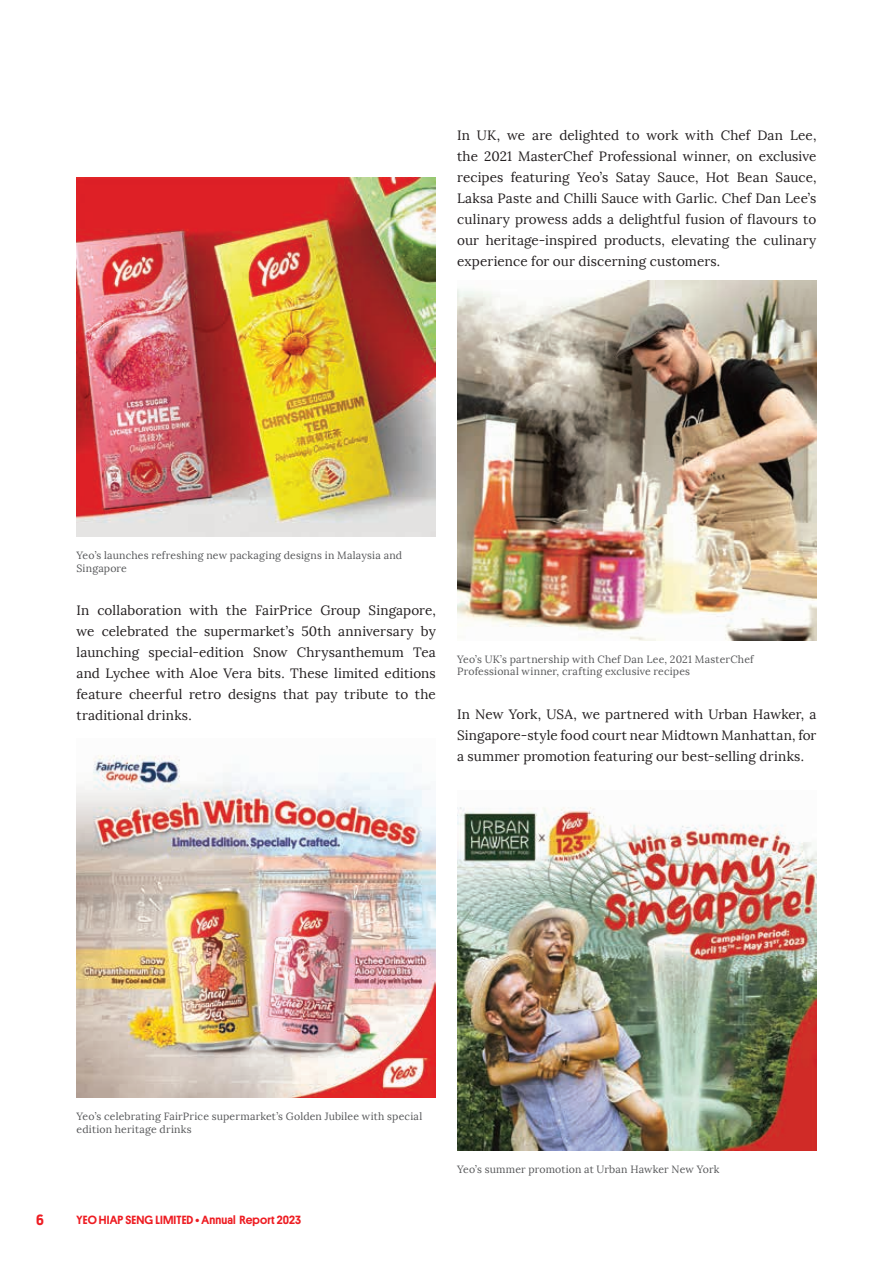
<style>
.page{position:relative;width:893px;height:1263px;background:#fff}
.page>*{position:absolute;margin:0;border:0;box-sizing:border-box;transform-origin:0 0}
.t1{font:500 15px "Platform";color:#ee1d23}
.t2{font:13.5px/21px "Lora";letter-spacing:.01em;color:#231f20;text-align:justify}
.t3{font:500 12px "Platform";letter-spacing:.01em;color:#ee1d23}
.t4{font:10.5px/12.6px "Lora";letter-spacing:.015em;color:#57585a}
</style>
<div class="page">
<img style="left:457px;top:281px;width:359px;height:359px">
<img style="left:77px;top:177px;width:359px;height:360px">
<img style="left:77px;top:755px;width:359px;height:343px">
<img style="left:457px;top:807px;width:359px;height:343px">
<p class="t2" style="left:457px;top:125px;width:361px">In UK, we are delighted to work with Chef Dan Lee, the 2021 MasterChef Professional winner, on exclusive recipes featuring Yeo’s Satay Sauce, Hot Bean Sauce, Laksa Paste and Chilli Sauce with Garlic. Chef Dan Lee’s culinary prowess adds a delightful fusion of flavours to our heritage-inspired products, elevating the culinary experience for our discerning customers.</p>
<p class="t4" style="left:77px;top:549px;width:327px">Yeo’s launches refreshing new packaging designs in Malaysia and<br>Singapore</p>
<p class="t2" style="left:77px;top:600px;width:361px">In collaboration with the FairPrice Group Singapore, we celebrated the supermarket’s 50th anniversary by launching special-edition Snow Chrysanthemum Tea and Lychee with Aloe Vera bits. These limited editions feature cheerful retro designs that pay tribute to the traditional drinks.</p>
<p class="t4" style="left:457px;top:652px;width:298px">Yeo’s UK’s partnership with Chef Dan Lee, 2021 MasterChef<br>Professional winner, crafting exclusive recipes</p>
<p class="t2" style="left:457px;top:703px;width:361px">In New York, USA, we partnered with Urban Hawker, a Singapore-style food court near Midtown Manhattan, for a summer promotion featuring our best-selling drinks.</p>
<p class="t4" style="left:77px;top:1110px;width:347px">Yeo’s celebrating FairPrice supermarket’s Golden Jubilee with special edition heritage drinks</p>
<p class="t1" style="left:36px;top:1209px;width:9px">6</p>
<p class="t3" style="left:77px;top:1211px;width:226px">YEO HIAP SENG LIMITED • Annual Report 2023</p>
<p class="t4" style="left:457px;top:1162px;width:264px">Yeo’s summer promotion at Urban Hawker New York</p>
</div>
